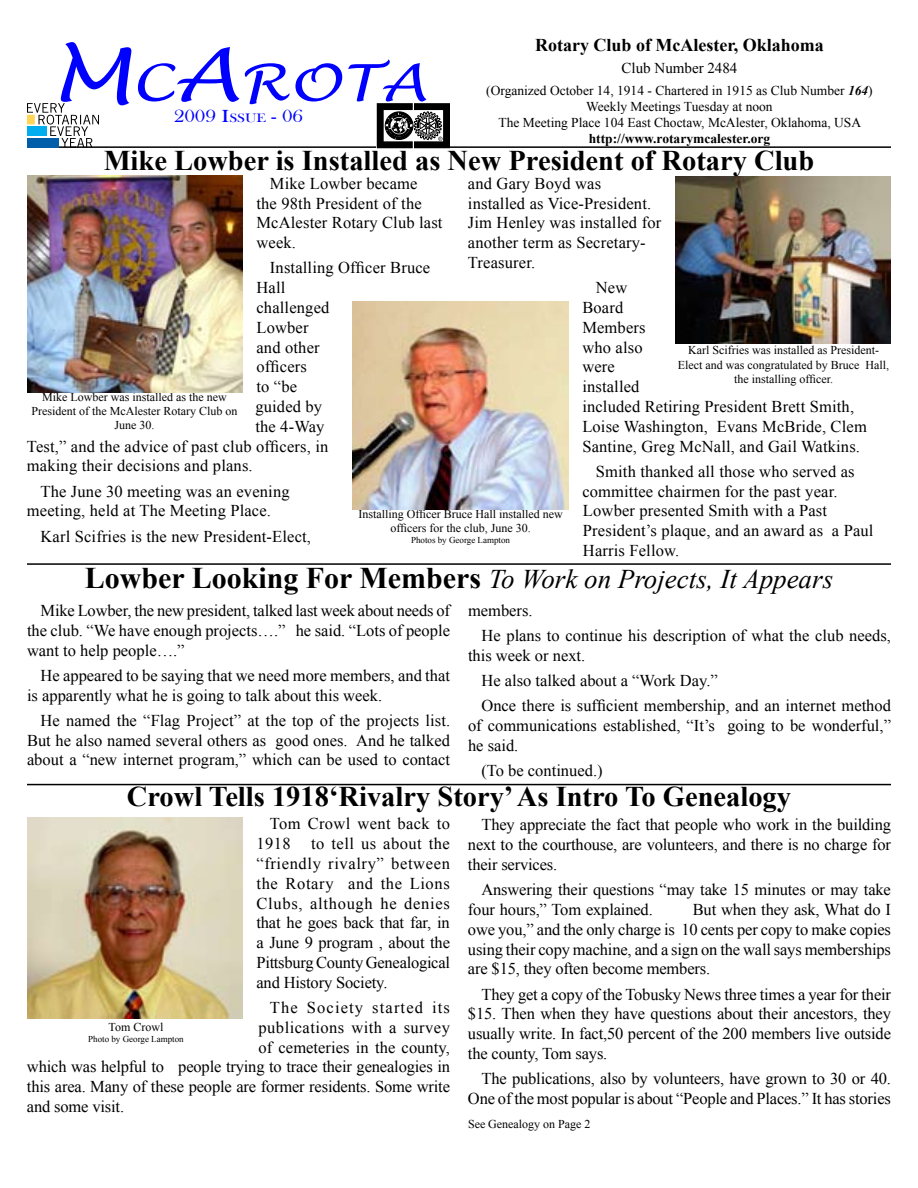
<style>
.page{position:relative;width:918px;height:1188px;background:#fff}
.page>*{position:absolute;margin:0;border:0;box-sizing:border-box;transform-origin:0 0}
.t1{font:italic 50.4px "Lucida Handwriting";color:#00f;scale:1.2 1}
.t2{font:700 28.5px "Times New Roman";color:#000}
.t3{font:italic 27px "Times New Roman";color:#000}
.t4{font:700 18px "Times New Roman";color:#000}
.t5{font:18px "Bask Old Face";color:#00f;scale:1.2 1}
.t6{font:16.5px/19.8px "Times New Roman";color:#000}
.t7{font:16.5px "Times New Roman";letter-spacing:.03em;color:#000}
.t8{font:16.5px "Times New Roman";letter-spacing:.07em;color:#000}
.t9{font:15px "Times New Roman";color:#000}
.t10{font:13.5px/16.2px "Times New Roman";color:#000;text-align:center}
.t11{font:700 13.5px "Times New Roman";color:#000}
.t12{font:12px/14.4px "Times New Roman";color:#000;text-align:center}
.t13{font:9px "Times New Roman";color:#000}
.s1{font-size:72px}
.s2{font-size:12.6px}
.s3{font-weight:700;font-style:italic}
.s4{font-weight:700;font-style:normal;font-size:30px}
</style>
<div class="page">
<hr style="left:27px;top:146px;width:864px;height:2px;background:#000">
<hr style="left:27px;top:563px;width:864px;height:2px;background:#000">
<svg style="left:27px;top:103px;width:72px;height:45px"></svg>
<svg style="left:377px;top:103px;width:73px;height:45px"></svg>
<hr style="left:27px;top:784px;width:864px;height:1px;background:#000">
<img style="left:27px;top:175px;width:216px;height:217px">
<img style="left:675px;top:177px;width:216px;height:166px">
<img style="left:353px;top:301px;width:216px;height:209px">
<img style="left:27px;top:818px;width:216px;height:200px">
<h1 class="t1" style="left:50px;top:52px;width:313px"><span class="s1">M</span>c<span class="s1">A</span>rota</h1>
<p class="t5" style="left:174px;top:106px;width:109px">2009 I<span class="s2">SSUE</span> - 06</p>
<p class="t4" style="left:535px;top:33px;width:290px">Rotary Club of McAlester, Oklahoma</p>
<p class="t9" style="left:622px;top:58px;width:117px">Club Number 2484</p>
<p class="t10" style="left:486px;top:82px;width:388px">(Organized October 14, 1914 - Chartered in 1915 as Club Number <span class="s3">164</span>)<br>Weekly Meetings Tuesday at noon<br>The Meeting Place 104 East Choctaw, McAlester, Oklahoma, USA</p>
<p class="t11" style="left:589px;top:129px;width:183px">http://www.rotarymcalester.org</p>
<h2 class="t2" style="left:104px;top:140px;width:712px">Mike Lowber is Installed as New President of Rotary Club</h2>
<p class="t6" style="left:256px;top:173px;width:188px;text-indent:13px">Mike Lowber became<br>the 98th President of the<br>McAlester Rotary Club last week.</p>
<p class="t6" style="left:270px;top:258px;width:162px">Installing Officer Bruce</p>
<p class="t6" style="left:256px;top:278px;width:30px">Hall</p>
<p class="t6" style="left:256px;top:297px;width:74px">challenged</p>
<p class="t6" style="left:256px;top:317px;width:54px">Lowber</p>
<p class="t6" style="left:256px;top:337px;width:65px">and other</p>
<p class="t6" style="left:256px;top:357px;width:52px">officers</p>
<p class="t6" style="left:256px;top:377px;width:42px">to “be</p>
<p class="t6" style="left:255px;top:396px;width:68px">guided by</p>
<p class="t6" style="left:255px;top:416px;width:71px">the 4-Way</p>
<p class="t6" style="left:27px;top:436px;width:303px">Test,” and the advice of past club officers, in</p>
<p class="t6" style="left:27px;top:456px;width:227px">making their decisions and plans.</p>
<p class="t6" style="left:27px;top:481px;width:264px;text-indent:13px">The June 30 meeting was an evening meeting, held at The Meeting Place.</p>
<p class="t6" style="left:40px;top:526px;width:272px">Karl Scifries is the new President-Elect,</p>
<p class="t6" style="left:468px;top:173px;width:195px">and Gary Boyd was installed as Vice-President.<br>Jim Henley was installed for another term as Secretary-<br>Treasurer.</p>
<p class="t6" style="left:582px;top:278px;width:286px;text-indent:13px">New<br>Board<br>Members<br>who also<br>were<br>installed<br>included Retiring President Brett Smith,<br>Loise Washington, Evans McBride, Clem<br>Santine, Greg McNall, and Gail Watkins.</p>
<p class="t6" style="left:582px;top:461px;width:293px;text-indent:13px">Smith thanked all those who served as committee chairmen for the past year.<br>Lowber presented Smith with a Past President’s plaque, and an award as a Paul Harris Fellow.</p>
<p class="t12" style="left:678px;top:343px;width:213px">Karl Scifries was installed as President-<br>Elect and was congratulated by Bruce Hall, the installing officer.</p>
<p class="t12" style="left:31px;top:389px;width:207px">Mike Lowber was installed as the new<br>President of the McAlester Rotary Club on<br>June 30.</p>
<p class="t12" style="left:358px;top:507px;width:206px">Installing Officer Bruce Hall installed new officers for the club, June 30.</p>
<p class="t13" style="left:411px;top:534px;width:101px">Photos by George Lampton</p>
<h3 class="t3" style="left:85px;top:561px;width:750px"><span class="s4">Lowber Looking For Members</span> To Work on Projects, It Appears</h3>
<p class="t6" style="left:27px;top:600px;width:425px;text-align:justify;text-indent:13px">Mike Lowber, the new president, talked last week about needs of the club. “We have enough projects….” he said. “Lots of people want to help people….”</p>
<p class="t6" style="left:27px;top:665px;width:425px;text-indent:13px">He appeared to be saying that we need more members, and that is apparently what he is going to talk about this week.</p>
<p class="t6" style="left:27px;top:710px;width:425px;text-align:justify;text-indent:13px">He named the “Flag Project” at the top of the projects list.<br>But he also named several others as good ones. And he talked about a “new internet program,” which can be used to contact</p>
<p class="t6" style="left:481px;top:598px;width:411px;line-height:25.2px;text-indent:-13px">members.<br>He plans to continue his description of what the club needs,</p>
<p class="t6" style="left:481px;top:643px;width:411px;line-height:25.2px;text-indent:-13px">this week or next.<br>He also talked about a “Work Day.”<br>Once there is sufficient membership, and an internet method</p>
<p class="t6" style="left:468px;top:715px;width:425px">of communications established, “It’s going to be wonderful,” he said.</p>
<p class="t6" style="left:481px;top:760px;width:123px">(To be continued.)</p>
<h2 class="t2" style="left:127px;top:777px;width:666px">Crowl Tells 1918‘Rivalry Story’ As Intro To Genealogy</h2>
<p class="t6" style="left:256px;top:814px;width:195px;text-align:justify;text-indent:13px">Tom Crowl went back to 1918 to tell us about the “friendly rivalry” between the Rotary and the Lions Clubs, although he denies that he goes back that far, in a June 9 program , about the Pittsburg County Genealogical and History Society.</p>
<p class="t8" style="left:270px;top:996px;width:181px">The Society started its</p>
<p class="t7" style="left:259px;top:1016px;width:193px">publications with a survey</p>
<p class="t6" style="left:259px;top:1037px;width:193px">of cemeteries in the county,</p>
<p class="t6" style="left:27px;top:1057px;width:425px">which was helpful to people trying to trace their genealogies in</p>
<p class="t6" style="left:27px;top:1076px;width:425px">this area. Many of these people are former residents. Some write</p>
<p class="t6" style="left:27px;top:1096px;width:99px">and some visit.</p>
<p class="t6" style="left:468px;top:815px;width:425px;text-align:justify;text-indent:13px">They appreciate the fact that people who work in the building next to the courthouse, are volunteers, and there is no charge for their services.</p>
<p class="t6" style="left:468px;top:880px;width:424px;text-indent:13px">Answering their questions “may take 15 minutes or may take four hours,” Tom explained.</p>
<p class="t6" style="left:468px;top:899px;width:425px;text-align:justify;text-indent:225px">But when they ask, What do I owe you,” and the only charge is 10 cents per copy to make copies using their copy machine, and a sign on the wall says memberships are $15, they often become members.</p>
<p class="t6" style="left:468px;top:984px;width:425px;text-align:justify;text-indent:13px">They get a copy of the Tobusky News three times a year for their $15. Then when they have questions about their ancestors, they usually write. In fact,50 percent of the 200 members live outside the county, Tom says.</p>
<p class="t6" style="left:468px;top:1069px;width:424px;text-align:right">The publications, also by volunteers, have grown to 30 or 40.<br>One of the most popular is about “People and Places.” It has stories</p>
<p class="t12" style="left:109px;top:1019px;width:56px">Tom Crowl</p>
<p class="t13" style="left:88px;top:1033px;width:97px">Photo by George Lampton</p>
<p class="t12" style="left:468px;top:1117px;width:124px">See Genealogy on Page 2</p>
</div>
